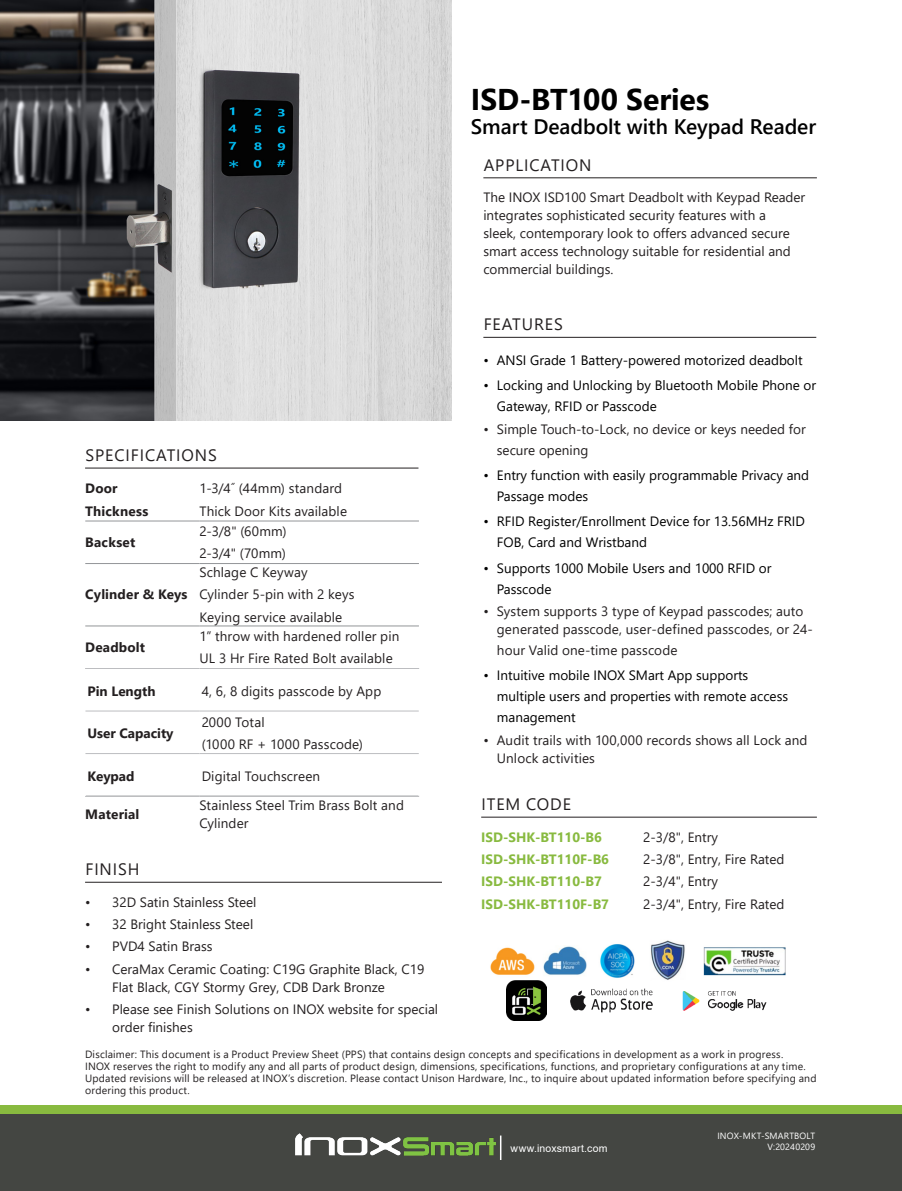
<style>
.page{position:relative;width:902px;height:1191px;background:#fff}
.page>*{position:absolute;margin:0;border:0;box-sizing:border-box;transform-origin:0 0}
.product_code_title{font:700 30px "Segoe UI";letter-spacing:-.005em;color:#000}
.product_code_title-2{font:600 21px "Segoe UI";color:#000}
.Subhead_with_Rule_Below{font:16.5px "Segoe UI";letter-spacing:.055em;color:#231f20}
.body{font:13.5px/18px "Segoe UI";color:#231f20}
.t1{font:13.5px/21px "Segoe UI";color:#000}
.t2{font:700 13.5px "Segoe UI";letter-spacing:.01em;color:#231f20}
.Bullets{font:13.5px "Segoe UI";color:#231f20}
.Bullets-2{font:700 13.5px "Segoe UI";color:#88ba3f}
.t3{font:10.5px/12px "Segoe UI";letter-spacing:.02em;color:#231f20}
.t4{font:10.5px "Arial";letter-spacing:.015em;color:#fff}
.t5{font:9px "Segoe UI";letter-spacing:.02em;color:#fff}
</style>
<div class="page">
<div style="left:0;top:1113px;width:901px;height:78px;background:#444642"></div>
<div style="left:0;top:1106px;width:901px;height:7px;background:#88ba3f"></div>
<img style="left:295px;top:1133px;width:201px;height:23px">
<svg style="left:500px;top:1135px;width:1px;height:25px"></svg>
<hr style="left:483px;top:178px;width:333px;height:1px;background:#231f20">
<hr style="left:483px;top:337px;width:333px;height:1px;background:#231f20">
<img style="left:0;top:0;width:451px;height:420px">
<hr style="left:85px;top:882px;width:357px;height:1px;background:#231f20">
<hr style="left:85px;top:468px;width:333px;height:1px;background:#231f20">
<hr style="left:85px;top:521px;width:114px;height:1px;background:#939598">
<hr style="left:199px;top:521px;width:220px;height:1px;background:#939598">
<hr style="left:85px;top:563px;width:114px;height:1px;background:#939598">
<hr style="left:199px;top:563px;width:220px;height:1px;background:#939598">
<hr style="left:85px;top:625px;width:114px;height:1px;background:#939598">
<hr style="left:199px;top:625px;width:220px;height:1px;background:#939598">
<hr style="left:85px;top:796px;width:114px;height:1px;background:#939598">
<hr style="left:199px;top:796px;width:220px;height:1px;background:#939598">
<hr style="left:85px;top:668px;width:114px;height:1px;background:#bcbdc0">
<hr style="left:199px;top:668px;width:220px;height:1px;background:#bcbdc0">
<hr style="left:85px;top:711px;width:114px;height:1px;background:#bcbdc0">
<hr style="left:199px;top:711px;width:220px;height:1px;background:#bcbdc0">
<hr style="left:85px;top:753px;width:114px;height:1px;background:#bcbdc0">
<hr style="left:199px;top:753px;width:220px;height:1px;background:#bcbdc0">
<img style="left:490px;top:947px;width:45px;height:28px">
<img style="left:543px;top:945px;width:44px;height:30px">
<img style="left:600px;top:944px;width:35px;height:34px">
<img style="left:651px;top:940px;width:34px;height:40px">
<img style="left:703px;top:947px;width:83px;height:29px">
<img style="left:570px;top:988px;width:83px;height:25px">
<img style="left:682px;top:991px;width:85px;height:20px">
<img style="left:506px;top:980px;width:40px;height:40px">
<hr style="left:481px;top:817px;width:335px;height:1px;background:#231f20">
<p class="product_code_title" style="left:471px;top:71px;width:240px">ISD-BT100 Series</p>
<p class="product_code_title-2" style="left:471px;top:106px;width:347px">Smart Deadbolt with Keypad Reader</p>
<p class="Subhead_with_Rule_Below" style="left:85px;top:440px;width:133px">SPECIFICATIONS</p>
<p class="t2" style="left:85px;top:476px;width:34px">Door</p>
<p class="t2" style="left:85px;top:498px;width:64px">Thickness</p>
<p class="body" style="left:199px;top:478px;width:144px">1-3/4˝ (44mm) standard</p>
<p class="body" style="left:199px;top:500px;width:149px">Thick Door Kits available</p>
<p class="t2" style="left:85px;top:529px;width:51px">Backset</p>
<p class="t2" style="left:85px;top:582px;width:104px">Cylinder &amp; Keys</p>
<p class="t2" style="left:85px;top:634px;width:61px">Deadbolt</p>
<p class="body" style="left:199px;top:521px;width:88px">2-3/8" (60mm)</p>
<p class="body" style="left:199px;top:543px;width:88px">2-3/4" (70mm)</p>
<p class="body" style="left:199px;top:562px;width:109px">Schlage C Keyway</p>
<p class="body" style="left:199px;top:584px;width:156px">Cylinder 5-pin with 2 keys</p>
<p class="body" style="left:199px;top:607px;width:144px">Keying service available</p>
<p class="body" style="left:199px;top:626px;width:201px">1” throw with hardened roller pin</p>
<p class="body" style="left:199px;top:648px;width:195px">UL 3 Hr Fire Rated Bolt available</p>
<p class="t2" style="left:87px;top:678px;width:70px">Pin Length</p>
<p class="body" style="left:202px;top:680px;width:181px">4, 6, 8 digits passcode by App</p>
<p class="t2" style="left:87px;top:720px;width:88px">User Capacity</p>
<p class="body" style="left:202px;top:712px;width:64px">2000 Total</p>
<p class="body" style="left:202px;top:734px;width:163px">(1000 RF + 1000 Passcode)</p>
<p class="Subhead_with_Rule_Below" style="left:483px;top:149px;width:109px">APPLICATION</p>
<p class="body" style="left:483px;top:187px;width:323px">The INOX ISD100 Smart Deadbolt with Keypad Reader integrates sophisticated security features with a<br>sleek, contemporary look to offers advanced secure smart access technology suitable for residential and commercial buildings.</p>
<p class="Subhead_with_Rule_Below" style="left:483px;top:309px;width:81px">FEATURES</p>
<p class="t1" style="left:483px;top:348px;width:321px">• ANSI Grade 1 Battery-powered motorized deadbolt</p>
<p class="t1" style="left:497px;top:374px;width:321px;text-indent:-14px">• Locking and Unlocking by Bluetooth Mobile Phone or<br>Gateway, RFID or Passcode</p>
<p class="body" style="left:497px;top:417px;width:310px;line-height:21px;text-indent:-14px">• Simple Touch-to-Lock, no device or keys needed for secure opening</p>
<p class="t1" style="left:497px;top:463px;width:314px;text-indent:-14px">• Entry function with easily programmable Privacy and<br>Passage modes</p>
<p class="t1" style="left:497px;top:510px;width:309px;text-indent:-14px">• RFID Register/Enrollment Device for 13.56MHz FRID<br>FOB, Card and Wristband</p>
<p class="t1" style="left:497px;top:556px;width:276px;text-indent:-14px">• Supports 1000 Mobile Users and 1000 RFID or<br>Passcode</p>
<p class="body" style="left:497px;top:601px;width:317px;text-indent:-14px">• System supports 3 type of Keypad passcodes; auto generated passcode, user-defined passcodes, or 24-</p>
<p class="body" style="left:497px;top:640px;width:182px">hour Valid one-time passcode</p>
<p class="t1" style="left:497px;top:664px;width:293px;text-indent:-14px">• Intuitive mobile INOX SMart App supports multiple users and properties with remote access management</p>
<p class="body" style="left:497px;top:729px;width:312px;text-indent:-14px">• Audit trails with 100,000 records shows all Lock and<br>Unlock activities</p>
<p class="t2" style="left:87px;top:763px;width:49px">Keypad</p>
<p class="body" style="left:202px;top:765px;width:120px">Digital Touchscreen</p>
<p class="t2" style="left:85px;top:801px;width:56px">Material</p>
<p class="body" style="left:199px;top:794px;width:206px">Stainless Steel Trim Brass Bolt and<br>Cylinder</p>
<p class="Subhead_with_Rule_Below" style="left:481px;top:788px;width:91px">ITEM CODE</p>
<p class="Bullets-2" style="left:481px;top:824px;width:122px">ISD-SHK-BT110-B6</p>
<p class="Bullets" style="left:643px;top:824px;width:76px">2-3/8", Entry</p>
<p class="Bullets-2" style="left:481px;top:846px;width:129px">ISD-SHK-BT110F-B6</p>
<p class="Bullets" style="left:643px;top:846px;width:143px">2-3/8", Entry, Fire Rated</p>
<p class="Bullets-2" style="left:481px;top:869px;width:122px">ISD-SHK-BT110-B7</p>
<p class="Bullets" style="left:643px;top:869px;width:76px">2-3/4", Entry</p>
<p class="Bullets-2" style="left:481px;top:891px;width:129px">ISD-SHK-BT110F-B7</p>
<p class="Bullets" style="left:643px;top:891px;width:143px">2-3/4", Entry, Fire Rated</p>
<p class="Subhead_with_Rule_Below" style="left:85px;top:854px;width:56px">FINISH</p>
<p class="body" style="left:85px;top:891px;width:173px">• 32D Satin Stainless Steel</p>
<p class="body" style="left:85px;top:914px;width:170px">• 32 Bright Stainless Steel</p>
<p class="body" style="left:85px;top:936px;width:129px">• PVD4 Satin Brass</p>
<p class="body" style="left:112px;top:958px;width:314px;text-indent:-27px">• CeraMax Ceramic Coating: C19G Graphite Black, C19<br>Flat Black, CGY Stormy Grey, CDB Dark Bronze</p>
<p class="body" style="left:112px;top:999px;width:327px;text-indent:-27px">• Please see Finish Solutions on INOX website for special order finishes</p>
<p class="t3" style="left:85px;top:1047px;width:733px">Disclaimer: This document is a Product Preview Sheet (PPS) that contains design concepts and specifications in development as a work in progress.<br>INOX reserves the right to modify any and all parts of product design, dimensions, specifications, functions, and proprietary configurations at any time.<br>Updated revisions will be released at INOX’s discretion. Please contact Unison Hardware, Inc., to inquire about updated information before specifying and ordering this product.</p>
<p class="t4" style="left:510px;top:1140px;width:98px">www.inoxsmart.com</p>
<p class="t5" style="left:717px;top:1127px;width:99px">INOX-MKT-SMARTBOLT</p>
<p class="t5" style="left:767px;top:1138px;width:49px">V:20240209</p>
</div>
